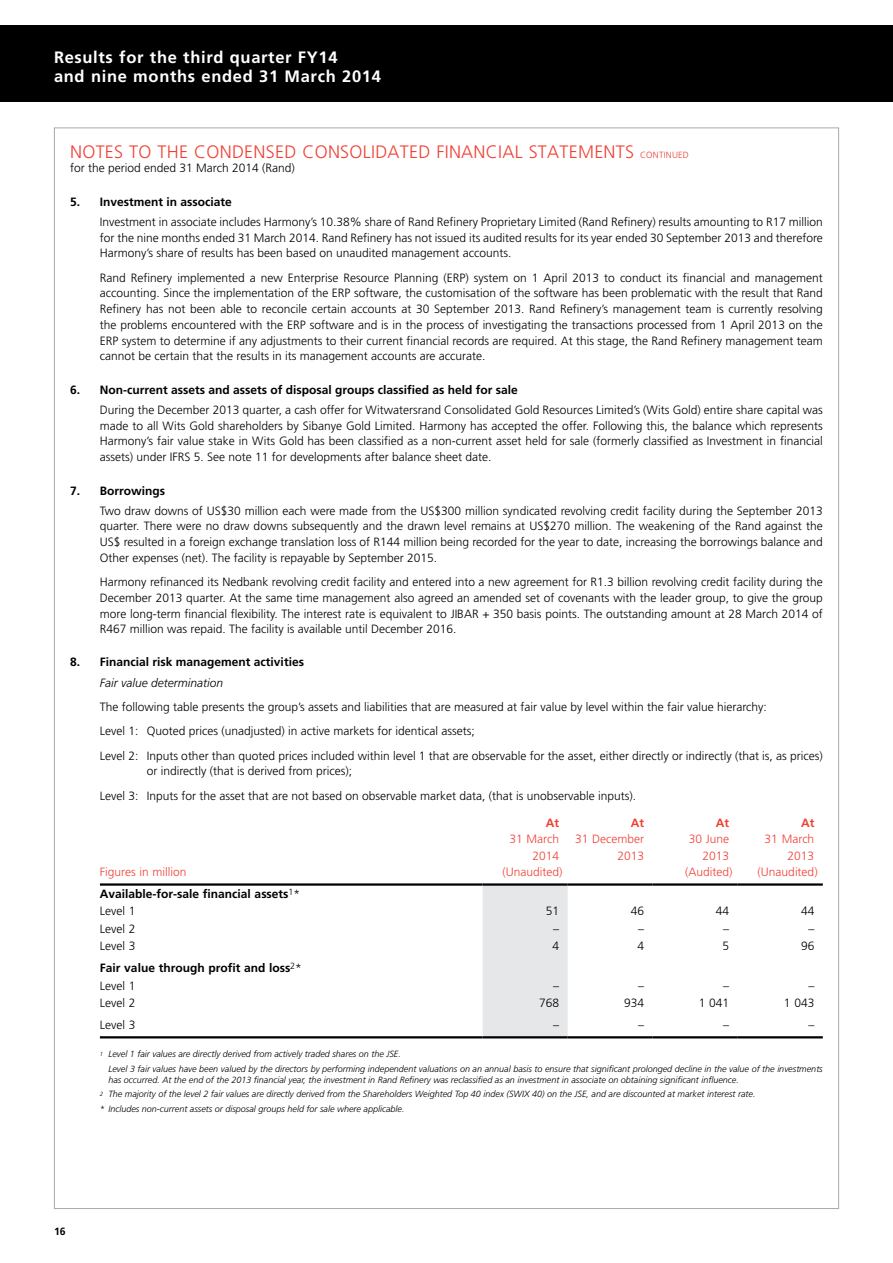
<style>
.page{position:relative;width:893px;height:1263px;background:#fff}
.page>*{position:absolute;margin:0;border:0;box-sizing:border-box;transform-origin:0 0}
.t1{font:300 18px "Frutiger LT Std";letter-spacing:.015em;color:#ef4135}
.t2{font:700 16.5px/18.6px "Frutiger LT Std";letter-spacing:.04em;color:#fff}
.t3{font:300 12px/15.8px "Frutiger LT Std";color:#000;text-align:justify}
.t4{font:700 12px/17.5px "Frutiger LT Std";color:#000}
.t5{font:300 12px/16.5px "Frutiger LT Std";color:#ef4135;text-align:right}
.t6{font:italic 300 12px "Frutiger LT Std";color:#000}
.t7{font:700 12px "Frutiger LT Std";color:#ef4135}
.t8{font:700 10.5px "Frutiger LT Std";color:#000}
.t9{font:italic 300 9px/14.7px "Frutiger LT Std";color:#000}
.s1{font-size:9px}
.s2{font-weight:300}
</style>
<div class="page">
<div style="left:54px;top:128px;width:785px;height:1081px;background:#fff;border:1px solid #a7a9ac"></div>
<div style="left:0;top:26px;width:893px;height:76px;background:#000"></div>
<div style="left:483px;top:886px;width:85px;height:150px;background:#e6e7e8"></div>
<hr style="left:100px;top:883px;width:383px;height:3px;background:#000">
<hr style="left:483px;top:883px;width:85px;height:3px;background:#000">
<hr style="left:568px;top:883px;width:85px;height:3px;background:#000">
<hr style="left:653px;top:883px;width:85px;height:3px;background:#000">
<hr style="left:738px;top:883px;width:85px;height:3px;background:#000">
<hr style="left:100px;top:1036px;width:383px;height:2px;background:#000">
<hr style="left:483px;top:1036px;width:85px;height:2px;background:#000">
<hr style="left:568px;top:1036px;width:85px;height:2px;background:#000">
<hr style="left:653px;top:1036px;width:85px;height:2px;background:#000">
<hr style="left:738px;top:1036px;width:85px;height:2px;background:#000">
<h2 class="t2" style="left:54px;top:48px;width:328px">Results for the third quarter FY14<br>and nine months ended 31 March 2014</h2>
<h1 class="t1" style="left:70px;top:142px;width:620px">NOTES TO THE CONDENSED CONSOLIDATED FINANCIAL STATEMENTS <span class="s1">CONTINUED</span></h1>
<p class="t3" style="left:70px;top:161px;width:226px">for the period ended 31 March 2014 (Rand)</p>
<p class="t4" style="left:70px;top:193px;width:163px">5. Investment in associate</p>
<p class="t3" style="left:100px;top:214px;width:724px">Investment in associate includes Harmony’s 10.38% share of Rand Refinery Proprietary Limited (Rand Refinery) results amounting to R17 million for the nine months ended 31 March 2014. Rand Refinery has not issued its audited results for its year ended 30 September 2013 and therefore Harmony’s share of results has been based on unaudited management accounts.</p>
<p class="t3" style="left:100px;top:270px;width:724px">Rand Refinery implemented a new Enterprise Resource Planning (ERP) system on 1 April 2013 to conduct its financial and management accounting. Since the implementation of the ERP software, the customisation of the software has been problematic with the result that Rand Refinery has not been able to reconcile certain accounts at 30 September 2013. Rand Refinery’s management team is currently resolving the problems encountered with the ERP software and is in the process of investigating the transactions processed from 1 April 2013 on the ERP system to determine if any adjustments to their current financial records are required. At this stage, the Rand Refinery management team cannot be certain that the results in its management accounts are accurate.</p>
<p class="t4" style="left:70px;top:381px;width:449px">6. Non-current assets and assets of disposal groups classified as held for sale</p>
<p class="t3" style="left:100px;top:402px;width:724px">During the December 2013 quarter, a cash offer for Witwatersrand Consolidated Gold Resources Limited’s (Wits Gold) entire share capital was made to all Wits Gold shareholders by Sibanye Gold Limited. Harmony has accepted the offer. Following this, the balance which represents Harmony’s fair value stake in Wits Gold has been classified as a non-current asset held for sale (formerly classified as Investment in financial assets) under IFRS 5. See note 11 for developments after balance sheet date.</p>
<p class="t4" style="left:70px;top:482px;width:97px">7. Borrowings</p>
<p class="t3" style="left:100px;top:503px;width:724px">Two draw downs of US$30 million each were made from the US$300 million syndicated revolving credit facility during the September 2013 quarter. There were no draw downs subsequently and the drawn level remains at US$270 million. The weakening of the Rand against the US$ resulted in a foreign exchange translation loss of R144 million being recorded for the year to date, increasing the borrowings balance and Other expenses (net). The facility is repayable by September 2015.</p>
<p class="t3" style="left:100px;top:574px;width:724px">Harmony refinanced its Nedbank revolving credit facility and entered into a new agreement for R1.3 billion revolving credit facility during the December 2013 quarter. At the same time management also agreed an amended set of covenants with the leader group, to give the group more long-term financial flexibility. The interest rate is equivalent to JIBAR + 350 basis points. The outstanding amount at 28 March 2014 of R467 million was repaid. The facility is available until December 2016.</p>
<p class="t4" style="left:70px;top:653px;width:235px">8. Financial risk management activities</p>
<p class="t6" style="left:100px;top:676px;width:125px">Fair value determination</p>
<p class="t3" style="left:100px;top:695px;width:724px;line-height:24.3px;text-align:left">The following table presents the group’s assets and liabilities that are measured at fair value by level within the fair value hierarchy:<br>Level 1: Quoted prices (unadjusted) in active markets for identical assets;<br>Level 2: Inputs other than quoted prices included within level 1 that are observable for the asset, either directly or indirectly (that is, as prices)</p>
<p class="t3" style="left:100px;top:759px;width:538px;line-height:25px;text-indent:47px">or indirectly (that is derived from prices);<br>Level 3: Inputs for the asset that are not based on observable market data, (that is unobservable inputs).</p>
<p class="t5" style="left:100px;top:864px;width:88px">Figures in million</p>
<p class="t4" style="left:100px;top:885px;width:202px">Available-for-sale financial assets<sup>1</sup><span class="s2">*<br>Level 1</span></p>
<p class="t7" style="left:546px;top:815px;width:15px">At</p>
<p class="t5" style="left:502px;top:831px;width:62px">31 March<br>2014 (Unaudited)</p>
<p class="t7" style="left:631px;top:815px;width:15px">At</p>
<p class="t5" style="left:575px;top:831px;width:71px">31 December<br>2013</p>
<p class="t7" style="left:716px;top:815px;width:15px">At</p>
<p class="t5" style="left:685px;top:831px;width:49px">30 June<br>2013 (Audited)</p>
<p class="t7" style="left:801px;top:815px;width:15px">At</p>
<p class="t5" style="left:758px;top:831px;width:62px">31 March<br>2013 (Unaudited)</p>
<p class="t3" style="left:546px;top:903px;width:15px">51</p>
<p class="t3" style="left:631px;top:903px;width:15px">46</p>
<p class="t3" style="left:716px;top:903px;width:15px">44</p>
<p class="t3" style="left:801px;top:903px;width:15px">44</p>
<p class="t3" style="left:100px;top:921px;width:37px">Level 2</p>
<p class="t3" style="left:553px;top:921px;width:7px">–</p>
<p class="t3" style="left:638px;top:921px;width:7px">–</p>
<p class="t3" style="left:723px;top:921px;width:7px">–</p>
<p class="t3" style="left:808px;top:921px;width:7px">–</p>
<p class="t3" style="left:100px;top:938px;width:37px">Level 3</p>
<p class="t3" style="left:552px;top:938px;width:8px">4</p>
<p class="t3" style="left:638px;top:938px;width:8px">4</p>
<p class="t3" style="left:723px;top:938px;width:8px">5</p>
<p class="t3" style="left:801px;top:938px;width:15px">96</p>
<p class="t4" style="left:100px;top:959px;width:204px">Fair value through profit and loss<sup>2</sup><span class="s2">*<br>Level 1</span></p>
<p class="t3" style="left:553px;top:978px;width:7px">–</p>
<p class="t3" style="left:638px;top:978px;width:7px">–</p>
<p class="t3" style="left:723px;top:978px;width:7px">–</p>
<p class="t3" style="left:808px;top:978px;width:7px">–</p>
<p class="t3" style="left:100px;top:995px;width:37px">Level 2</p>
<p class="t3" style="left:539px;top:995px;width:22px">768</p>
<p class="t3" style="left:624px;top:995px;width:22px">934</p>
<p class="t3" style="left:699px;top:995px;width:32px">1 041</p>
<p class="t3" style="left:784px;top:995px;width:32px">1 043</p>
<p class="t3" style="left:100px;top:1017px;width:37px">Level 3</p>
<p class="t3" style="left:553px;top:1017px;width:7px">–</p>
<p class="t3" style="left:638px;top:1017px;width:7px">–</p>
<p class="t3" style="left:723px;top:1017px;width:7px">–</p>
<p class="t3" style="left:808px;top:1017px;width:7px">–</p>
<p class="t9" style="left:108px;top:1047px;width:716px;text-indent:-9px"><sup>1</sup> Level 1 fair values are directly derived from actively traded shares on the JSE.<br>Level 3 fair values have been valued by the directors by performing independent valuations on an annual basis to ensure that significant prolonged decline in the value of the investments</p>
<p class="t9" style="left:100px;top:1072px;width:657px;text-indent:9px">has occurred. At the end of the 2013 financial year, the investment in Rand Refinery was reclassified as an investment in associate on obtaining significant influence.<br><sup>2</sup> The majority of the level 2 fair values are directly derived from the Shareholders Weighted Top 40 index (SWIX 40) on the JSE, and are discounted at market interest rate. * Includes non-current assets or disposal groups held for sale where applicable.</p>
<p class="t8" style="left:54px;top:1225px;width:13px">16</p>
</div>
